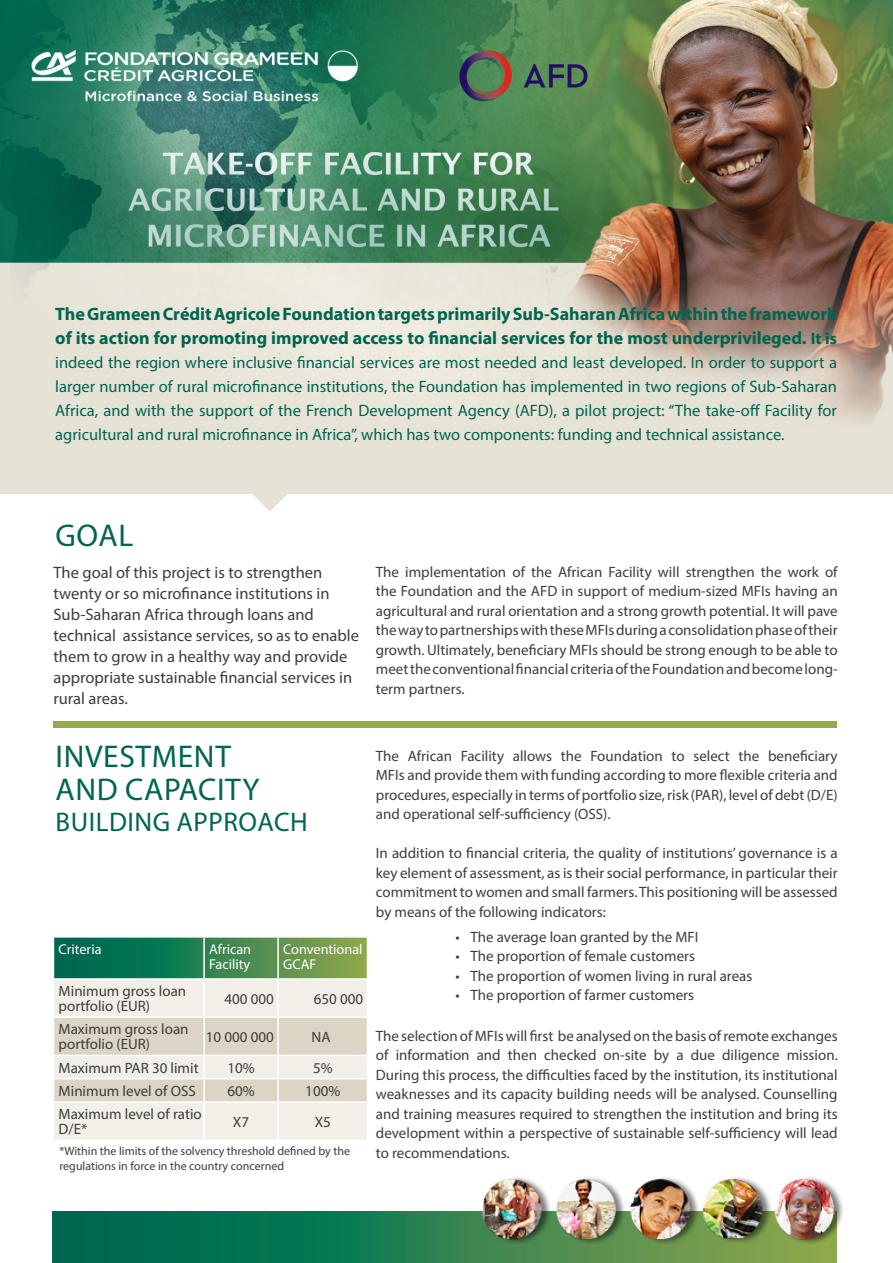
<style>
.page{position:relative;width:893px;height:1263px;background:#fff}
.page>*{position:absolute;margin:0;border:0;box-sizing:border-box;transform-origin:0 0}
.TXT_justif{font:31.5px/33px "Myriad Pro";letter-spacing:.02em;color:#00654f}
.TXT_justif-2{font:27px "Myriad Pro";letter-spacing:.02em;color:#00654f}
.TXT_justif-3{font:700 18px/24px "Myriad Pro";color:#00654f}
.TXT_justif-4{font:16.5px/24px "Myriad Pro";color:#00654f;text-align:justify}
.subtitGARAM{font:16.5px/21px "Myriad Pro";color:#3e3d39}
.TXT_justif-5{font:15px/19.5px "Myriad Pro";color:#3e3d39;text-align:justify}
.TXT_justif-6{font:14.25px/15px "Myriad Pro";color:#fff}
.TXT_justif-7{font:12px/15px "Myriad Pro";color:#3e3d39}
.s1{font-size:16.5px}
</style>
<div class="page">
<svg style="left:53px;top:1211px;width:784px;height:52px;background:#30814f"></svg>
<svg style="left:251px;top:493px;width:38px;height:19px"></svg>
<img style="left:0;top:0;width:893px;height:493px">
<svg style="left:54px;top:938px;width:313px;height:40px;background:#358450"></svg>
<div style="left:54px;top:980px;width:313px;height:159px;background:#f2eee8"></div>
<hr style="left:203px;top:938px;width:2px;height:40px;background:#fff">
<hr style="left:277px;top:938px;width:2px;height:40px;background:#fff">
<hr style="left:203px;top:980px;width:2px;height:36px;background:#fff">
<hr style="left:277px;top:980px;width:2px;height:36px;background:#fff">
<hr style="left:53px;top:1016px;width:151px;height:2px;background:#fff">
<hr style="left:204px;top:1016px;width:74px;height:2px;background:#fff">
<hr style="left:278px;top:1016px;width:90px;height:2px;background:#fff">
<svg style="left:54px;top:1018px;width:313px;height:83px;background:#e3ddd1"></svg>
<hr style="left:53px;top:1101px;width:151px;height:2px;background:#fff">
<hr style="left:204px;top:1101px;width:74px;height:2px;background:#fff">
<hr style="left:203px;top:1103px;width:2px;height:36px;background:#fff">
<hr style="left:278px;top:1101px;width:90px;height:2px;background:#fff">
<hr style="left:277px;top:1103px;width:2px;height:36px;background:#fff">
<div style="left:53px;top:721px;width:784px;height:6px;background:#92aa4a"></div>
<img style="left:81px;top:1177px;width:762px;height:74px">
<p class="TXT_justif-3" style="left:55px;top:302px;width:783px">The Grameen Crédit Agricole Foundation targets primarily Sub-Saharan Africa within the framework of its action for promoting improved access to financial services for the most underprivileged. <span class="s1">It is</span></p>
<p class="TXT_justif-4" style="left:55px;top:350px;width:783px">indeed the region where inclusive financial services are most needed and least developed. In order to support a larger number of rural microfinance institutions, the Foundation has implemented in two regions of Sub-Saharan Africa, and with the support of the French Development Agency (AFD), a pilot project: “The take-off Facility for agricultural and rural microfinance in Africa”, which has two components: funding and technical assistance.</p>
<p class="TXT_justif" style="left:56px;top:518px;width:79px">GOAL</p>
<p class="subtitGARAM" style="left:53px;top:562px;width:307px">The goal of this project is to strengthen twenty or so microfinance institutions in Sub-Saharan Africa through loans and technical assistance services, so as to enable them to grow in a healthy way and provide appropriate sustainable financial services in rural areas.</p>
<p class="TXT_justif-5" style="left:376px;top:562px;width:463px">The implementation of the African Facility will strengthen the work of the Foundation and the AFD in support of medium-sized MFIs having an agricultural and rural orientation and a strong growth potential. It will pave the way to partnerships with these MFIs during a consolidation phase of their growth. Ultimately, beneficiary MFIs should be strong enough to be able to meet the conventional financial criteria of the Foundation and become long&shy;term partners.</p>
<p class="TXT_justif" style="left:56px;top:739px;width:205px">INVESTMENT<br>AND CAPACITY</p>
<p class="TXT_justif-2" style="left:56px;top:805px;width:254px">BUILDING APPROACH</p>
<p class="TXT_justif-6" style="left:59px;top:941px;width:44px">Criteria</p>
<p class="TXT_justif-6" style="left:209px;top:941px;width:43px">African<br>Facility</p>
<p class="TXT_justif-6" style="left:283px;top:941px;width:81px">Conventional<br>GCAF</p>
<p class="TXT_justif-5" style="left:59px;top:983px;width:129px;line-height:15px">Minimum gross loan portfolio (EUR)</p>
<p class="TXT_justif-5" style="left:224px;top:989px;width:51px">400 000</p>
<p class="TXT_justif-5" style="left:314px;top:989px;width:51px">650 000</p>
<p class="TXT_justif-5" style="left:59px;top:1022px;width:131px;line-height:15px">Maximum gross loan portfolio (EUR)</p>
<p class="TXT_justif-5" style="left:206px;top:1027px;width:69px">10 000 000</p>
<p class="TXT_justif-5" style="left:312px;top:1027px;width:21px">NA</p>
<p class="TXT_justif-5" style="left:59px;top:1058px;width:142px">Maximum PAR 30 limit</p>
<p class="TXT_justif-5" style="left:227px;top:1058px;width:29px">10%</p>
<p class="TXT_justif-5" style="left:313px;top:1058px;width:21px">5%</p>
<p class="TXT_justif-5" style="left:59px;top:1081px;width:139px">Minimum level of OSS</p>
<p class="TXT_justif-5" style="left:227px;top:1081px;width:29px">60%</p>
<p class="TXT_justif-5" style="left:305px;top:1081px;width:36px">100%</p>
<p class="TXT_justif-5" style="left:59px;top:1106px;width:145px;line-height:15px">Maximum level of ratio<br>D/E*</p>
<p class="TXT_justif-5" style="left:233px;top:1112px;width:18px">X7</p>
<p class="TXT_justif-5" style="left:315px;top:1112px;width:18px">X5</p>
<p class="TXT_justif-7" style="left:59px;top:1143px;width:292px">*Within the limits of the solvency threshold defined by the regulations in force in the country concerned</p>
<p class="TXT_justif-5" style="left:376px;top:746px;width:463px">The African Facility allows the Foundation to select the beneficiary MFIs and provide them with funding according to more flexible criteria and procedures, especially in terms of portfolio size, risk (PAR), level of debt (D/E) and operational self-sufficiency (OSS).</p>
<p class="TXT_justif-5" style="left:376px;top:843px;width:463px">In addition to financial criteria, the quality of institutions’ governance is a key element of assessment, as is their social performance, in particular their commitment to women and small farmers. This positioning will be assessed by means of the following indicators:</p>
<p class="TXT_justif-5" style="left:455px;top:927px;width:244px">• The average loan granted by the MFI</p>
<p class="TXT_justif-5" style="left:455px;top:946px;width:241px">• The proportion of female customers</p>
<p class="TXT_justif-5" style="left:455px;top:966px;width:298px">• The proportion of women living in rural areas</p>
<p class="TXT_justif-5" style="left:455px;top:985px;width:240px">• The proportion of farmer customers</p>
<p class="TXT_justif-5" style="left:376px;top:1026px;width:463px">The selection of MFIs will first be analysed on the basis of remote exchanges of information and then checked on-site by a due diligence mission.<br>During this process, the difficulties faced by the institution, its institutional weaknesses and its capacity building needs will be analysed. Counselling and training measures required to strengthen the institution and bring its development within a perspective of sustainable self-sufficiency will lead to recommendations.</p>
</div>
